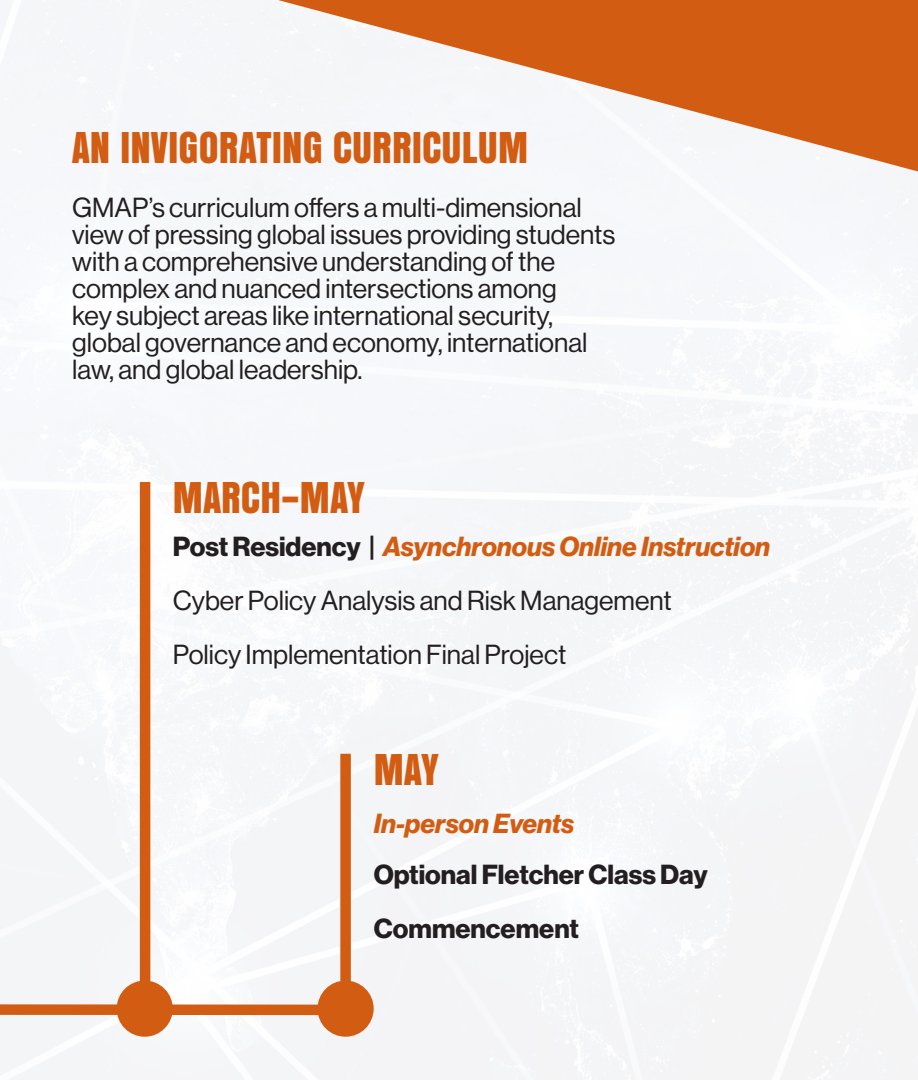
<style>
.page{position:relative;width:918px;height:1080px;background:#f5f7f9}
.page>*{position:absolute;margin:0;border:0;box-sizing:border-box;transform-origin:0 0}
.t1{font:46.5px "Anzeigen Gro";color:#d25d12}
.t2{font:27px/27px "N Haas Grotesk DS Pro 55 Rg";color:#231f20}
.t3{font:27px "N Haas Grotesk DS Pro 76 Bd It";color:#d25d12}
.t4{font:27px "N Haas Grotesk DS Pro 75 Bd";color:#231f20}
.s1{font-family:"N Haas Grotesk DS Pro 75 Bd";color:#231f20}
</style>
<div class="page">
<div style="left:117px;top:981px;width:56px;height:56px;background:#d25d12;border-radius:50%"></div>
<div style="left:140px;top:482px;width:10px;height:520px;background:#d25d12"></div>
<svg style="left:0;top:997px;width:320px;height:23px"></svg>
<div style="left:318px;top:981px;width:56px;height:56px;background:#d25d12;border-radius:50%"></div>
<div style="left:340px;top:754px;width:11px;height:255px;background:#d25d12"></div>
<svg style="left:278px;top:0;width:640px;height:171px"></svg>
<p class="t1" style="left:72px;top:122px;width:457px">AN INVIGORATING CURRICULUM</p>
<p class="t2" style="left:72px;top:194px;width:545px">GMAP’s curriculum offers a multi-dimensional view of pressing global issues providing students with a comprehensive understanding of the complex and nuanced intersections among<br>key subject areas like international security, global governance and economy, international law, and global leadership.</p>
<p class="t1" style="left:173px;top:472px;width:193px">MARCH–MAY</p>
<p class="t3" style="left:173px;top:531px;width:599px"><span class="s1">Post Residency |</span> Asynchronous Online Instruction</p>
<p class="t2" style="left:173px;top:587px;width:500px">Cyber Policy Analysis and Risk Management</p>
<p class="t2" style="left:173px;top:641px;width:395px">Policy Implementation Final Project</p>
<p class="t1" style="left:374px;top:744px;width:66px">MAY</p>
<p class="t3" style="left:374px;top:808px;width:202px">In-person Events</p>
<p class="t4" style="left:374px;top:859px;width:336px">Optional Fletcher Class Day</p>
<p class="t4" style="left:374px;top:913px;width:207px">Commencement</p>
</div>
